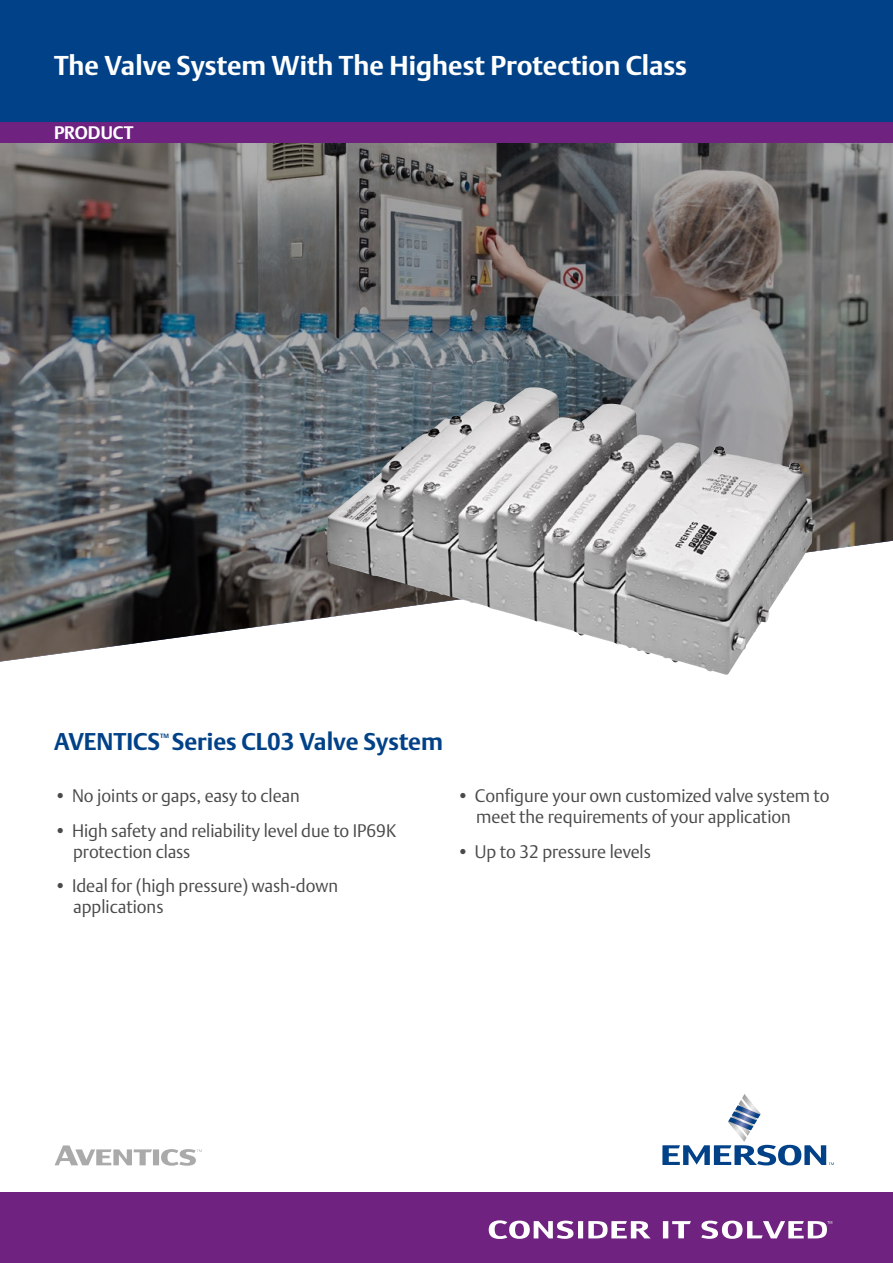
<style>
.page{position:relative;width:893px;height:1263px;background:#fff}
.page>*{position:absolute;margin:0;border:0;box-sizing:border-box;transform-origin:0 0}
.t1{font:700 27px "DTL Argo T";color:#fff}
.t2{font:700 24px "DTL Argo T";color:#004187}
.t3{font:300 18px/21px "DTL Argo T";color:#4a4a49}
.t4{font:700 18px "DTL Argo T";letter-spacing:.005em;color:#fff}
.t5{font:700 6.15px "DTL Argo T";color:#004187}
</style>
<div class="page">
<div style="left:0;top:1192px;width:893px;height:71px;background:#702281"></div>
<svg style="left:663px;top:1221px;width:28px;height:17px"></svg>
<svg style="left:489px;top:1220px;width:162px;height:19px"></svg>
<svg style="left:701px;top:1220px;width:131px;height:19px"></svg>
<svg style="left:662px;top:1094px;width:172px;height:71px"></svg>
<svg style="left:55px;top:1145px;width:147px;height:21px"></svg>
<svg style="left:0;top:142px;width:893px;height:520px;background:#6a6c6d"></svg>
<div style="left:0;top:0;width:893px;height:122px;background:#004187"></div>
<div style="left:0;top:122px;width:893px;height:20px;background:#702281"></div>
<img style="left:324px;top:389px;width:488px;height:286px">
<p class="t1" style="left:54px;top:49px;width:634px">The Valve System With The Highest Protection Class</p>
<p class="t4" style="left:54px;top:122px;width:81px">PRODUCT</p>
<p class="t2" style="left:54px;top:727px;width:108px">AVENTICS</p>
<p class="t5" style="left:160px;top:732px;width:10px">TM</p>
<p class="t2" style="left:172px;top:727px;width:273px">Series CL03 Valve System</p>
<p class="t3" style="left:54px;top:785px;width:247px">• No joints or gaps, easy to clean</p>
<p class="t3" style="left:73px;top:820px;width:325px;text-indent:-19px">• High safety and reliability level due to IP69K protection class</p>
<p class="t3" style="left:73px;top:875px;width:266px;text-indent:-19px">• Ideal for (high pressure) wash-down applications</p>
<p class="t3" style="left:476px;top:785px;width:355px;text-indent:-19px">• Configure your own customized valve system to meet the requirements of your application</p>
<p class="t3" style="left:457px;top:841px;width:195px">• Up to 32 pressure levels</p>
</div>
